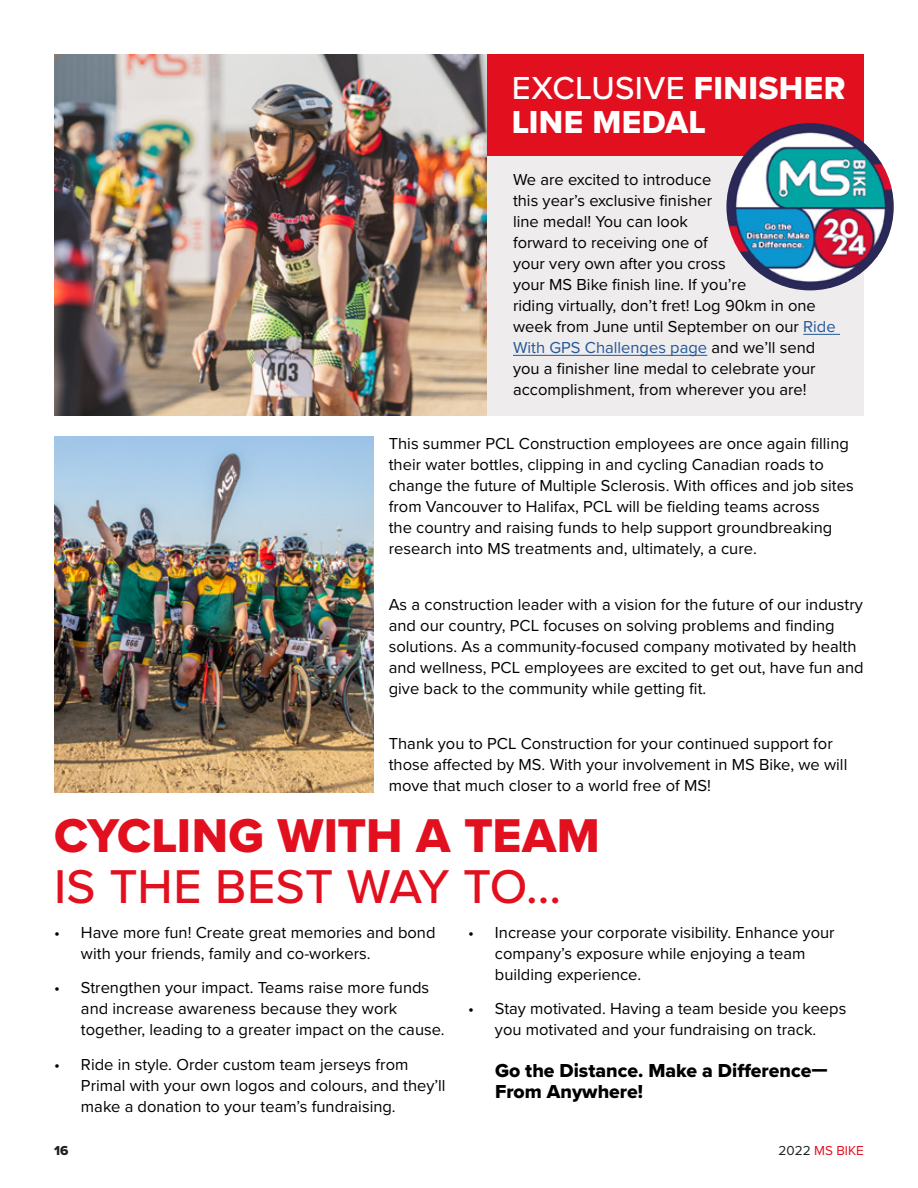
<style>
.page{position:relative;width:918px;height:1188px;background:#fff}
.page>*{position:absolute;margin:0;border:0;box-sizing:border-box;transform-origin:0 0}
.t1{font:49.2px "Proxima Nova Extrabld";letter-spacing:-.005em;color:#e2101f}
.t2{font:500 49.2px "Proxima Nova";letter-spacing:.005em;color:#e2101f}
.t3{font:500 33px "Proxima Nova";letter-spacing:.01em;color:#fff}
.t4{font:33px "Proxima Nova Extrabld";letter-spacing:.01em;color:#fff}
.t5{font:19.5px/21px "Proxima Nova Extrabld";color:#000}
.t6{font:16.5px/21px "Proxima Nova";color:#000}
.t7{font:13.5px "Proxima Nova";color:#e2101f}
.t8{font:13.5px "Proxima Nova Extrabld";color:#1c1f24}
.s1{font-family:"Proxima Nova Extrabld";font-weight:400}
.s2{color:#235897}
.s3{color:#1c1f24}
</style>
<div class="page">
<div style="left:487px;top:135px;width:377px;height:281px;background:#eeecec"></div>
<div style="left:487px;top:54px;width:377px;height:102px;background:#e2101f"></div>
<hr style="left:803px;top:334px;width:37px;height:1px;background:#235897">
<hr style="left:513px;top:355px;width:194px;height:1px;background:#235897">
<img style="left:54px;top:436px;width:320px;height:356px">
<img style="left:54px;top:54px;width:433px;height:362px">
<img style="left:726px;top:123px;width:168px;height:167px;border-radius:84px">
<h2 class="t3" style="left:512px;top:63px;width:335px">EXCLUSIVE <span class="s1">FINISHER</span></h2>
<h2 class="t4" style="left:512px;top:98px;width:196px">LINE MEDAL</h2>
<p class="t6" style="left:513px;top:168px;width:324px">We are excited to introduce<br>this year’s exclusive finisher<br>line medal! You can look<br>forward to receiving one of<br>your very own after you cross<br>your MS Bike finish line. If you’re<br>riding virtually, don’t fret! Log 90km in one week from June until September on our <span class="s2">Ride With GPS Challenges page</span> and we’ll send you a finisher line medal to celebrate your accomplishment, from wherever you are!</p>
<p class="t6" style="left:389px;top:432px;width:466px">This summer PCL Construction employees are once again filling their water bottles, clipping in and cycling Canadian roads to change the future of Multiple Sclerosis. With offices and job sites from Vancouver to Halifax, PCL will be fielding teams across<br>the country and raising funds to help support groundbreaking research into MS treatments and, ultimately, a cure.</p>
<p class="t6" style="left:389px;top:593px;width:476px">As a construction leader with a vision for the future of our industry and our country, PCL focuses on solving problems and finding solutions. As a community-focused company motivated by health and wellness, PCL employees are excited to get out, have fun and give back to the community while getting fit.</p>
<p class="t6" style="left:389px;top:732px;width:460px">Thank you to PCL Construction for your continued support for those affected by MS. With your involvement in MS Bike, we will move that much closer to a world free of MS!</p>
<h1 class="t1" style="left:54px;top:799px;width:548px">CYCLING WITH A TEAM</h1>
<h1 class="t2" style="left:54px;top:850px;width:509px">IS THE BEST WAY TO…</h1>
<p class="t6" style="left:81px;top:921px;width:356px;text-indent:-27px">• Have more fun! Create great memories and bond with your friends, family and co-workers.</p>
<p class="t6" style="left:81px;top:976px;width:365px;text-indent:-27px">• Strengthen your impact. Teams raise more funds and increase awareness because they work together, leading to a greater impact on the cause.</p>
<p class="t6" style="left:81px;top:1053px;width:366px;text-indent:-27px">• Ride in style. Order custom team jerseys from<br>Primal with your own logos and colours, and they’ll make a donation to your team’s fundraising.</p>
<p class="t6" style="left:495px;top:921px;width:341px;text-indent:-27px">• Increase your corporate visibility. Enhance your company’s exposure while enjoying a team building experience.</p>
<p class="t6" style="left:468px;top:997px;width:380px;text-align:center">• Stay motivated. Having a team beside you keeps you motivated and your fundraising on track.</p>
<p class="t5" style="left:495px;top:1060px;width:334px">Go the Distance. Make a Difference—<br>From Anywhere!</p>
<p class="t8" style="left:54px;top:1140px;width:16px">16</p>
<p class="t7" style="left:779px;top:1140px;width:87px"><span class="s3">2022</span> MS BIKE</p>
</div>
